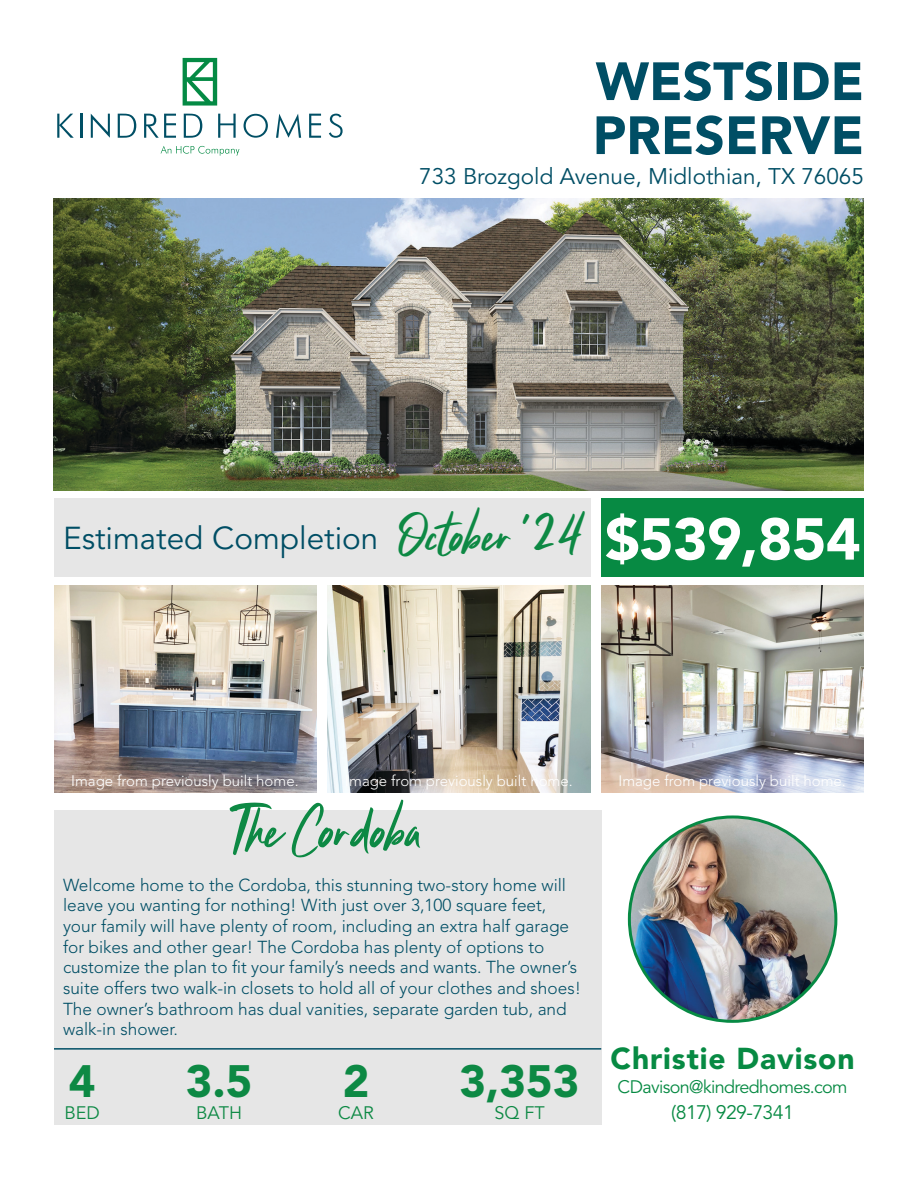
<style>
.page{position:relative;width:918px;height:1188px;background:#fff}
.page>*{position:absolute;margin:0;border:0;box-sizing:border-box;transform-origin:0 0}
.t1{font:900 58.5px "Avenir LT Std";letter-spacing:-.01em;color:#fff}
.Paragraph_Style_1{font:900 53.25px "Avenir LT Std";color:#004e65}
.t2{font:52.5px "Clattering";color:#0d8944}
.t3{font:48px "Clattering";color:#0d8944}
.t4{font:900 45px "Avenir LT Std";color:#0d8944}
.t5{font:31.5px "Avenir LT Std";color:#004e65}
.t6{font:900 30px "Avenir LT Std";letter-spacing:.03em;color:#078a43}
.t7{font:22.5px "Avenir LT Std";color:#004e65}
.t8{font:19.5px "Avenir LT Std";letter-spacing:-.03em;color:#078a43}
.t9{font:18px "Avenir LT Std";letter-spacing:-.035em;color:#078a43}
.t10{font:18px "Avenir LT Std";color:#0d8944}
.t11{font:300 17.25px/20.7px "Avenir LT Std";color:#004e65}
.t12{font:300 15px "Avenir LT Std";color:#fff}
</style>
<div class="page">
<svg style="left:183px;top:58px;width:34px;height:48px"></svg>
<svg style="left:57px;top:114px;width:17px;height:24px"></svg>
<svg style="left:91px;top:114px;width:19px;height:24px"></svg>
<svg style="left:118px;top:114px;width:18px;height:24px"></svg>
<svg style="left:144px;top:114px;width:32px;height:24px"></svg>
<svg style="left:184px;top:114px;width:18px;height:24px"></svg>
<svg style="left:218px;top:114px;width:18px;height:24px"></svg>
<svg style="left:244px;top:114px;width:24px;height:24px"></svg>
<svg style="left:276px;top:114px;width:25px;height:24px"></svg>
<svg style="left:309px;top:114px;width:12px;height:24px"></svg>
<svg style="left:329px;top:114px;width:14px;height:24px"></svg>
<hr style="left:81px;top:114px;width:2px;height:24px;background:#004f65">
<svg style="left:161px;top:146px;width:78px;height:10px"></svg>
<div style="left:54px;top:810px;width:547px;height:314px;background:#e6e6e6"></div>
<div style="left:54px;top:498px;width:536px;height:79px;background:#e6e6e6"></div>
<div style="left:601px;top:498px;width:263px;height:79px;background:#078a43"></div>
<img style="left:328px;top:585px;width:262px;height:207px">
<img style="left:601px;top:585px;width:263px;height:207px">
<img style="left:54px;top:585px;width:263px;height:207px">
<hr style="left:54px;top:1048px;width:547px;height:2px;background:#004e65">
<img style="left:53px;top:199px;width:811px;height:292px">
<img style="left:629px;top:818px;width:207px;height:203px">
<p class="Paragraph_Style_1" style="left:596px;top:49px;width:270px">WESTSIDE</p>
<p class="Paragraph_Style_1" style="left:593px;top:103px;width:273px">PRESERVE</p>
<p class="t7" style="left:419px;top:163px;width:446px">733 Brozgold Avenue, Midlothian, TX 76065</p>
<p class="t5" style="left:63px;top:520px;width:317px">Estimated Completion</p>
<p class="t3" style="left:398px;top:505px;width:191px">October ‘24</p>
<p class="t1" style="left:605px;top:504px;width:257px">$539,854</p>
<p class="t12" style="left:71px;top:772px;width:229px">Image from previously built home.</p>
<p class="t12" style="left:345px;top:772px;width:229px">Image from previously built home.</p>
<p class="t12" style="left:619px;top:772px;width:229px">Image from previously built home.</p>
<p class="t2" style="left:232px;top:798px;width:190px">The Cordoba</p>
<p class="t11" style="left:63px;top:874px;width:520px">Welcome home to the Cordoba, this stunning two-story home will leave you wanting for nothing! With just over 3,100 square feet, your family will have plenty of room, including an extra half garage for bikes and other gear! The Cordoba has plenty of options to customize the plan to fit your family’s needs and wants. The owner’s suite offers two walk-in closets to hold all of your clothes and shoes!<br>The owner’s bathroom has dual vanities, separate garden tub, and walk-in shower.</p>
<p class="t4" style="left:69px;top:1054px;width:28px">4</p>
<p class="t10" style="left:65px;top:1102px;width:37px">BED</p>
<p class="t4" style="left:186px;top:1054px;width:68px">3.5</p>
<p class="t10" style="left:196px;top:1102px;width:47px">BATH</p>
<p class="t4" style="left:343px;top:1054px;width:28px">2</p>
<p class="t10" style="left:338px;top:1102px;width:37px">CAR</p>
<p class="t4" style="left:460px;top:1054px;width:121px">3,353</p>
<p class="t10" style="left:494px;top:1102px;width:52px">SQ FT</p>
<p class="t6" style="left:611px;top:1040px;width:246px">Christie Davison</p>
<p class="t9" style="left:618px;top:1077px;width:232px">CDavison@kindredhomes.com</p>
<p class="t8" style="left:671px;top:1101px;width:124px">(817) 929-7341</p>
</div>
